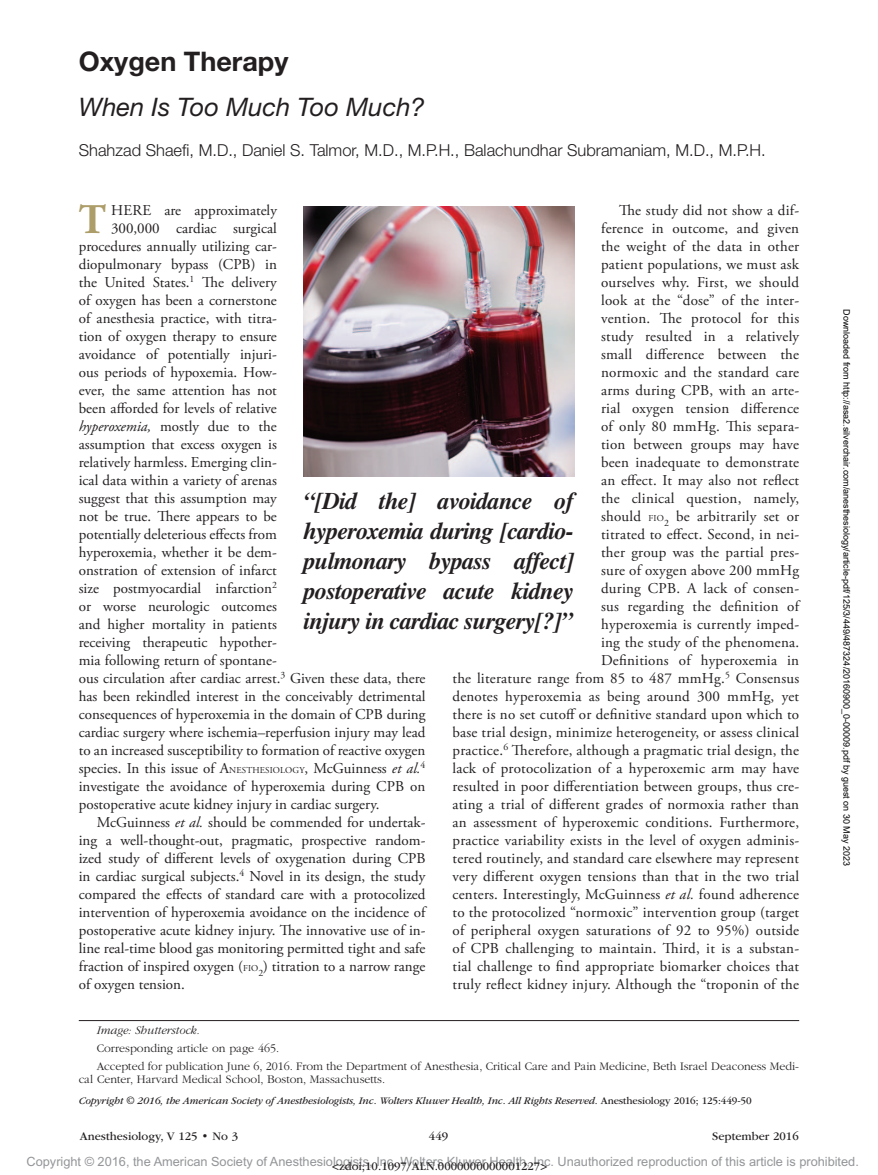
<style>
.page{position:relative;width:878px;height:1175px;background:#fff}
.page>*{position:absolute;margin:0;border:0;box-sizing:border-box;transform-origin:0 0}
.t1{font:700 42.15px "Adobe Garamond Pro";color:#ac9d69}
.t2{font:700 27px "Helvetica Neue LT Std";color:#231f20}
.t3{font:italic 25.5px "Helvetica Neue LT Std";color:#231f20}
.t4{font:italic 700 24px/30px "Times";letter-spacing:-.025em;color:#231f20;text-align:justify}
.t5{font:300 16.5px "Helvetica Neue LT Std";color:#231f20}
.t6{font:15px/18px "Adobe Garamond Pro";color:#231f20;text-align:right}
.t7{font:12.75px "Arial MT Std";color:#939598}
.t8{font:300 12px/18px "ITC Garamond Std";color:#231f20}
.t9{font:12px "ITC Garamond Std";color:#231f20}
.t10{font:italic 300 12px "ITC Garamond Std";color:#231f20}
.t11{font:italic 10.5px "ITC Garamond Std";letter-spacing:-.01em;color:#231f20}
.t12{font:9px "Arial";color:#000}
.s1{font-size:9px}
.s2{font-style:italic}
.s3{font-style:normal}
</style>
<div class="page">
<img style="left:304px;top:206px;width:270px;height:270px">
<hr style="left:79px;top:1020px;width:720px;height:1px;background:#231f20">
<h2 class="t2" style="left:79px;top:44px;width:211px">Oxygen Therapy</h2>
<h3 class="t3" style="left:79px;top:91px;width:347px">When Is Too Much Too Much?</h3>
<p class="t5" style="left:79px;top:140px;width:688px">Shahzad Shaefi, M.D., Daniel S. Talmor, M.D., M.P.H., Balachundhar Subramaniam, M.D., M.P.H.</p>
<h1 class="t1" style="left:79px;top:195px;width:29px">T</h1>
<p class="t6" style="left:111px;top:202px;width:168px">here are approximately</p>
<p class="t6" style="left:452px;top:202px;width:348px">The study did not show a dif-<br>ference in outcome, and given<br>the weight of the data in other<br>patient populations, we must ask<br>ourselves why. First, we should<br>look at the “dose” of the inter-<br>vention. The protocol for this<br>study resulted in a relatively<br>small difference between the<br>normoxic and the standard care<br>arms during CPB, with an arte-<br>rial oxygen tension difference<br>of only 80 mmHg. This separa-<br>tion between groups may have<br>been inadequate to demonstrate<br>an effect. It may also not reflect<br>the clinical question, namely,<br>should <span class="s1">Fio</span><sub>2</sub> be arbitrarily set or<br>titrated to effect. Second, in nei-<br>ther group was the partial pres-<br>sure of oxygen above 200 mmHg<br>during CPB. A lack of consen-<br>sus regarding the definition of<br>hyperoxemia is currently imped-<br>ing the study of the phenomena.<br>Definitions of hyperoxemia in<br>the literature range from 85 to 487 mmHg.<sup>5</sup> Consensus denotes hyperoxemia as being around 300 mmHg, yet there is no set cutoff or definitive standard upon which to base trial design, minimize heterogeneity, or assess clinical practice.<sup>6</sup> Therefore, although a pragmatic trial design, the lack of protocolization of a hyperoxemic arm may have resulted in poor differentiation between groups, thus cre&shy;ating a trial of different grades of normoxia rather than an assessment of hyperoxemic conditions. Furthermore, practice variability exists in the level of oxygen adminis&shy;tered routinely, and standard care elsewhere may represent very different oxygen tensions than that in the two trial centers. Interestingly, McGuinness <span class="s2">et al.</span> found adherence to the protocolized “normoxic” intervention group (target of peripheral oxygen saturations of 92 to 95%) outside of CPB challenging to maintain. Third, it is a substan&shy;tial challenge to find appropriate biomarker choices that truly reflect kidney injury. Although the “troponin of the</p>
<p class="t6" style="left:111px;top:220px;width:167px">300,000 cardiac surgical</p>
<p class="t6" style="left:79px;top:238px;width:199px">procedures annually utilizing car-</p>
<p class="t6" style="left:79px;top:256px;width:200px">diopulmonary bypass (CPB) in</p>
<p class="t6" style="left:79px;top:274px;width:200px">the United States.<sup>1</sup> The delivery</p>
<p class="t6" style="left:79px;top:292px;width:199px">of oxygen has been a cornerstone</p>
<p class="t6" style="left:79px;top:310px;width:200px">of anesthesia practice, with titra-</p>
<p class="t6" style="left:79px;top:328px;width:199px">tion of oxygen therapy to ensure</p>
<p class="t6" style="left:79px;top:346px;width:199px">avoidance of potentially injuri-</p>
<p class="t6" style="left:79px;top:364px;width:199px">ous periods of hypoxemia. How-</p>
<p class="t6" style="left:79px;top:382px;width:200px">ever, the same attention has not</p>
<p class="t6" style="left:79px;top:400px;width:200px">been afforded for levels of relative</p>
<p class="t6" style="left:79px;top:418px;width:199px"><span class="s2">hyperoxemia,</span> mostly due to the</p>
<p class="t6" style="left:79px;top:436px;width:199px">assumption that excess oxygen is</p>
<p class="t6" style="left:79px;top:454px;width:199px">relatively harmless. Emerging clin-</p>
<p class="t6" style="left:79px;top:472px;width:199px">ical data within a variety of arenas</p>
<p class="t6" style="left:79px;top:490px;width:200px">suggest that this assumption may</p>
<p class="t6" style="left:79px;top:508px;width:200px">not be true. There appears to be</p>
<p class="t6" style="left:79px;top:526px;width:199px">potentially deleterious effects from</p>
<p class="t6" style="left:79px;top:544px;width:200px">hyperoxemia, whether it be dem-</p>
<p class="t6" style="left:79px;top:562px;width:200px">onstration of extension of infarct</p>
<p class="t6" style="left:79px;top:580px;width:200px">size postmyocardial infarction<sup>2</sup></p>
<p class="t6" style="left:79px;top:598px;width:199px">or worse neurologic outcomes</p>
<p class="t6" style="left:79px;top:616px;width:199px">and higher mortality in patients</p>
<p class="t6" style="left:79px;top:634px;width:199px">receiving therapeutic hypother-</p>
<p class="t6" style="left:79px;top:652px;width:199px">mia following return of spontane-</p>
<p class="t6" style="left:79px;top:670px;width:348px">ous circulation after cardiac arrest.<sup>3</sup> Given these data, there</p>
<p class="t6" style="left:79px;top:688px;width:348px">has been rekindled interest in the conceivably detrimental</p>
<p class="t6" style="left:79px;top:706px;width:348px">consequences of hyperoxemia in the domain of CPB during</p>
<p class="t6" style="left:79px;top:724px;width:348px">cardiac surgery where ischemia–reperfusion injury may lead</p>
<p class="t6" style="left:79px;top:742px;width:348px">to an increased susceptibility to formation of reactive oxygen</p>
<p class="t6" style="left:79px;top:760px;width:348px">species. In this issue of A<span class="s1">nesthesi ology</span>, McGuinness <span class="s2">et al.</span><sup>4</sup></p>
<p class="t6" style="left:79px;top:778px;width:348px">investigate the avoidance of hyperoxemia during CPB on</p>
<p class="t6" style="left:79px;top:796px;width:302px">postoperative acute kidney injury in cardiac surgery.</p>
<p class="t6" style="left:97px;top:814px;width:330px">McGuinness <span class="s2">et al.</span> should be commended for undertak-</p>
<p class="t6" style="left:79px;top:832px;width:348px">ing a well-thought-out, pragmatic, prospective random-</p>
<p class="t6" style="left:79px;top:850px;width:348px">ized study of different levels of oxygenation during CPB</p>
<p class="t6" style="left:79px;top:868px;width:348px">in cardiac surgical subjects.<sup>4</sup> Novel in its design, the study</p>
<p class="t6" style="left:79px;top:886px;width:348px">compared the effects of standard care with a protocolized</p>
<p class="t6" style="left:79px;top:904px;width:348px">intervention of hyperoxemia avoidance on the incidence of</p>
<p class="t6" style="left:79px;top:922px;width:348px">postoperative acute kidney injury. The innovative use of in-</p>
<p class="t6" style="left:79px;top:940px;width:348px">line real-time blood gas monitoring permitted tight and safe</p>
<p class="t6" style="left:79px;top:958px;width:348px">fraction of inspired oxygen (<span class="s1">Fio</span><sub>2</sub>) titration to a narrow range</p>
<p class="t6" style="left:79px;top:976px;width:107px">of oxygen tension.</p>
<h3 class="t4" style="left:304px;top:485px;width:272px">“[Did the] avoidance of hyperoxemia during [cardio&shy;pulmonary bypass affect] postoperative acute kidney injury in cardiac surgery[?]”</h3>
<p class="t10" style="left:97px;top:1023px;width:104px">Image: Shutterstock.</p>
<p class="t8" style="left:97px;top:1039px;width:703px">Corresponding article on page 465.<br>Accepted for publication June 6, 2016. From the Department of Anesthesia, Critical Care and Pain Medicine, Beth Israel Deaconess Medi-</p>
<p class="t8" style="left:79px;top:1070px;width:308px">cal Center, Harvard Medical School, Boston, Massachusetts.</p>
<p class="t11" style="left:79px;top:1095px;width:674px">Copyright © 2016, the American Society of Anesthesiologists, Inc. Wolters Kluwer Health, Inc. All Rights Reserved. <span class="s3">Anesthesiology 2016; 125:449-50</span></p>
<p class="t9" style="left:80px;top:1130px;width:160px">Anesthesiology, V 125 • No 3</p>
<p class="t9" style="left:429px;top:1130px;width:21px">449</p>
<p class="t9" style="left:712px;top:1130px;width:88px">September 2016</p>
<p class="t12" style="left:850px;top:309px;width:558px;rotate:90deg">Downloaded from http://asa2.silverchair.com/anesthesiology/article-pdf/125/3/449/487324/20160900_0-00009.pdf by guest on 30 May 2023</p>
<p class="t7" style="left:27px;top:1154px;width:833px">Copyright © 2016, the American Society of Anesthesiologists, Inc. Wolters Kluwer Health, Inc. Unauthorized reproduction of this article is prohibited.</p>
<p class="t9" style="left:332px;top:1159px;width:216px">&lt;zdoi;10.1097/ALN.0000000000001227&gt;</p>
</div>
